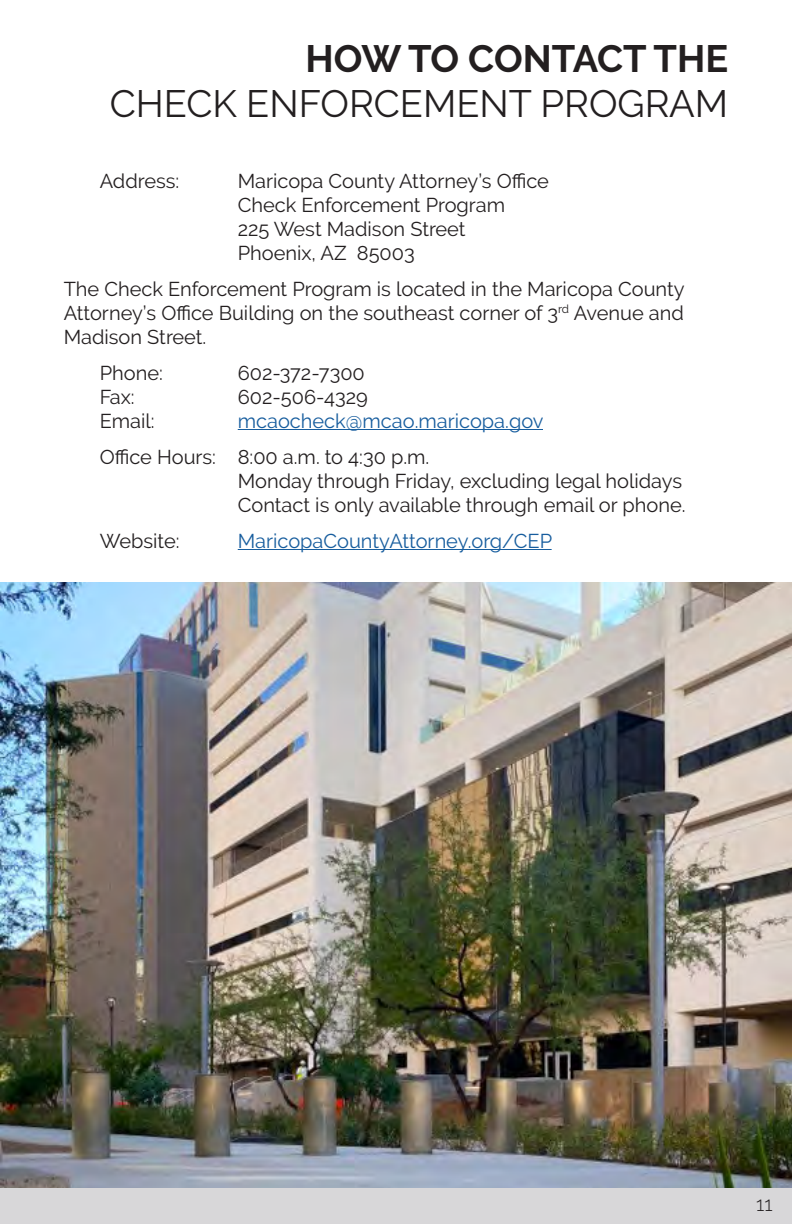
<style>
.page{position:relative;width:792px;height:1224px;background:#fff}
.page>*{position:absolute;margin:0;border:0;box-sizing:border-box;transform-origin:0 0}
.t1{font:38px/45.6px "Raleway";color:#231f20;text-align:right}
.t2{font:20px/24px "Raleway";color:#231f20}
.t3{font:20px "Raleway";color:#175d9e}
.t4{font:300 20px "Raleway";color:#231f20}
.s1{font-weight:700}
</style>
<div class="page">
<hr style="left:238px;top:429px;width:305px;height:1px;background:#175d9e">
<hr style="left:238px;top:549px;width:314px;height:1px;background:#175d9e">
<img style="left:0;top:582px;width:792px;height:606px">
<div style="left:0;top:1188px;width:792px;height:36px;background:#d8d7d9"></div>
<p class="t1" style="left:110px;top:35px;width:620px"><span class="s1">HOW TO CONTACT THE<br></span>CHECK ENFORCEMENT PROGRAM</p>
<p class="t2" style="left:100px;top:169px;width:81px">Address:</p>
<p class="t2" style="left:238px;top:169px;width:313px">Maricopa County Attorney’s Office<br>Check Enforcement Program<br>225 West Madison Street<br>Phoenix, AZ 85003</p>
<p class="t2" style="left:64px;top:277px;width:622px;text-align:justify">The Check Enforcement Program is located in the Maricopa County Attorney’s Office Building on the southeast corner of 3<sup>rd</sup> Avenue and Madison Street.</p>
<p class="t2" style="left:100px;top:361px;width:65px">Phone:</p>
<p class="t2" style="left:238px;top:361px;width:129px">602-372-7300</p>
<p class="t2" style="left:100px;top:385px;width:36px">Fax:</p>
<p class="t2" style="left:238px;top:385px;width:132px">602-506-4329</p>
<p class="t2" style="left:100px;top:409px;width:56px">Email:</p>
<p class="t3" style="left:238px;top:409px;width:307px">mcaocheck@mcao.maricopa.gov</p>
<p class="t2" style="left:238px;top:445px;width:449px;text-indent:-138px">Office Hours: 8:00 a.m. to 4:30 p.m.<br>Monday through Friday, excluding legal holidays<br>Contact is only available through email or phone.</p>
<p class="t2" style="left:100px;top:529px;width:81px">Website:</p>
<p class="t3" style="left:238px;top:529px;width:316px">MaricopaCountyAttorney.org/CEP</p>
<p class="t4" style="left:756px;top:1192px;width:18px">11</p>
</div>
